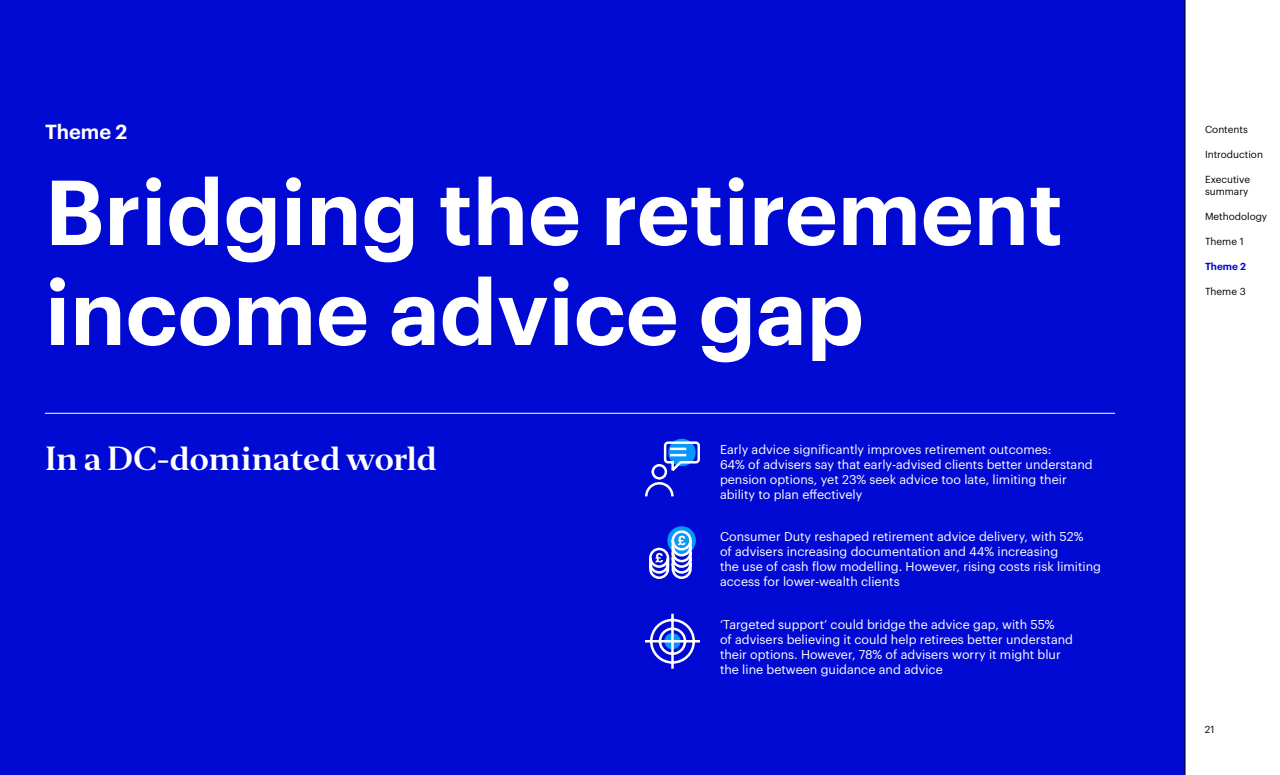
<style>
.page{position:relative;width:1280px;height:775px;background:#fff}
.page>*{position:absolute;margin:0;border:0;box-sizing:border-box;transform-origin:0 0}
.t1{font:600 90px/100px "Graphik";color:#fff}
.t2{font:31.25px "Invesco Editor";letter-spacing:-.02em;color:#fff}
.t3{font:600 20px "Graphik";color:#fff}
.t4{font:12.5px/15px "Graphik";color:#fff}
.t5{font:10px/12.5px "Graphik";color:#000}
.t6{font:600 10px "Graphik";color:#000ad2}
</style>
<div class="page">
<div style="left:0;top:0;width:1185px;height:775px;background:#000ad2"></div>
<hr style="left:1185px;top:0;width:1px;height:775px;background:#000">
<hr style="left:45px;top:413px;width:1070px;height:1px;background:#fff">
<svg style="left:645px;top:613px;width:55px;height:56px"></svg>
<svg style="left:667px;top:526px;width:29px;height:29px"></svg>
<svg style="left:649px;top:529px;width:44px;height:50px"></svg>
<svg style="left:645px;top:440px;width:55px;height:57px"></svg>
<h3 class="t3" style="left:45px;top:116px;width:84px">Theme 2</h3>
<h1 class="t1" style="left:45px;top:154px;width:1019px">Bridging the retirement income advice gap</h1>
<h2 class="t2" style="left:45px;top:438px;width:393px">In a DC-dominated world</h2>
<p class="t4" style="left:720px;top:441px;width:374px">Early advice significantly improves retirement outcomes:<br>64% of advisers say that early-advised clients better understand pension options, yet 23% seek advice too late, limiting their ability to plan effectively</p>
<p class="t4" style="left:720px;top:528px;width:383px">Consumer Duty reshaped retirement advice delivery, with 52%<br>of advisers increasing documentation and 44% increasing<br>the use of cash flow modelling. However, rising costs risk limiting access for lower-wealth clients</p>
<p class="t4" style="left:720px;top:616px;width:355px">‘Targeted support’ could bridge the advice gap, with 55%<br>of advisers believing it could help retirees better understand their options. However, 78% of advisers worry it might blur the line between guidance and advice</p>
<p class="t5" style="left:1205px;top:122px;width:44px">Contents</p>
<p class="t5" style="left:1205px;top:147px;width:59px">Introduction</p>
<p class="t5" style="left:1205px;top:172px;width:47px">Executive summary</p>
<p class="t5" style="left:1205px;top:209px;width:64px">Methodology</p>
<p class="t5" style="left:1205px;top:234px;width:40px">Theme 1</p>
<p class="t6" style="left:1205px;top:259px;width:43px">Theme 2</p>
<p class="t5" style="left:1205px;top:284px;width:42px">Theme 3</p>
<p class="t5" style="left:1205px;top:722px;width:11px">21</p>
</div>
